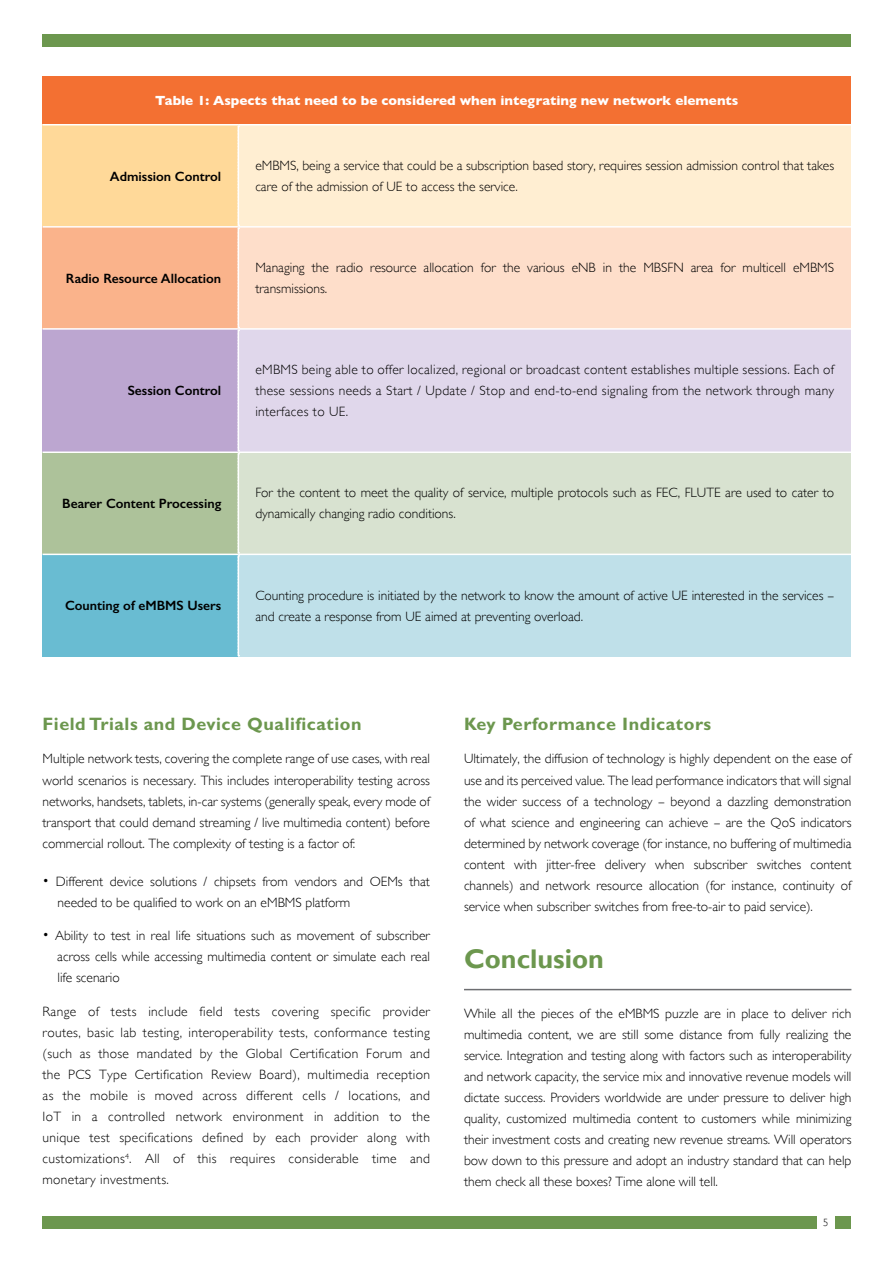
<style>
.page{position:relative;width:894px;height:1263px;background:#fff}
.page>*{position:absolute;margin:0;border:0;box-sizing:border-box;transform-origin:0 0}
.t1{font:700 27px "Gill Sans";color:#6c974e}
.t2{font:700 18px "Gill Sans Std";letter-spacing:.03em;color:#6c974e}
.t3{font:300 13.5px/21px "Gill Sans";color:#000;text-align:justify}
.t4{font:600 13.5px "Gill Sans";color:#000}
.t5{font:700 13.5px "Gill Sans";color:#fff}
.t6{font:300 10.5px "Gill Sans";color:#000}
</style>
<div class="page">
<div style="left:43px;top:34px;width:808px;height:13px;background:#6c974e"></div>
<div style="left:43px;top:1216px;width:808px;height:13px;background:#6c974e"></div>
<div style="left:817px;top:1216px;width:17px;height:13px;background:#fff"></div>
<div style="left:43px;top:77px;width:807px;height:48px;background:#f37032"></div>
<div style="left:43px;top:125px;width:195px;height:102px;background:#ffd999"></div>
<div style="left:238px;top:125px;width:612px;height:102px;background:#ffeed2"></div>
<div style="left:43px;top:227px;width:195px;height:102px;background:#fab38b"></div>
<div style="left:238px;top:227px;width:612px;height:102px;background:#fedeca"></div>
<div style="left:43px;top:329px;width:195px;height:123px;background:#bca6d0"></div>
<div style="left:238px;top:329px;width:612px;height:123px;background:#e0d7eb"></div>
<div style="left:43px;top:452px;width:195px;height:102px;background:#adc29a"></div>
<div style="left:238px;top:452px;width:612px;height:102px;background:#d8e2d0"></div>
<div style="left:43px;top:554px;width:195px;height:102px;background:#69bcd2"></div>
<div style="left:238px;top:554px;width:612px;height:102px;background:#bfe0e9"></div>
<hr style="left:43px;top:124px;width:195px;height:1px;background:#fff">
<hr style="left:238px;top:124px;width:612px;height:1px;background:#fff">
<hr style="left:43px;top:226px;width:195px;height:1px;background:#fff">
<hr style="left:238px;top:226px;width:612px;height:1px;background:#fff">
<hr style="left:43px;top:328px;width:195px;height:2px;background:#fff">
<hr style="left:238px;top:328px;width:612px;height:2px;background:#fff">
<hr style="left:43px;top:451px;width:195px;height:2px;background:#fff">
<hr style="left:238px;top:451px;width:612px;height:2px;background:#fff">
<hr style="left:43px;top:553px;width:195px;height:2px;background:#fff">
<hr style="left:238px;top:553px;width:612px;height:2px;background:#fff">
<svg style="left:237px;top:125px;width:2px;height:531px"></svg>
<hr style="left:464px;top:988px;width:387px;height:2px;background:#6d6e71">
<p class="t5" style="left:155px;top:90px;width:584px">Table 1: Aspects that need to be considered when integrating new network elements</p>
<p class="t4" style="left:110px;top:168px;width:113px">Admission Control</p>
<p class="t3" style="left:255px;top:155px;width:580px">eMBMS, being a service that could be a subscription based story, requires session admission control that takes care of the admission of UE to access the service.</p>
<p class="t4" style="left:66px;top:270px;width:157px">Radio Resource Allocation</p>
<p class="t3" style="left:255px;top:257px;width:580px">Managing the radio resource allocation for the various eNB in the MBSFN area for multicell eMBMS transmissions.</p>
<p class="t4" style="left:128px;top:383px;width:95px">Session Control</p>
<p class="t3" style="left:255px;top:359px;width:580px">eMBMS being able to offer localized, regional or broadcast content establishes multiple sessions. Each of these sessions needs a Start / Update / Stop and end-to-end signaling from the network through many interfaces to UE.</p>
<p class="t4" style="left:62px;top:495px;width:160px">Bearer Content Processing</p>
<p class="t3" style="left:255px;top:482px;width:580px">For the content to meet the quality of service, multiple protocols such as FEC, FLUTE are used to cater to dynamically changing radio conditions.</p>
<p class="t4" style="left:65px;top:597px;width:158px">Counting of eMBMS Users</p>
<p class="t3" style="left:255px;top:584px;width:580px">Counting procedure is initiated by the network to know the amount of active UE interested in the services – and create a response from UE aimed at preventing overload.</p>
<h2 class="t2" style="left:43px;top:713px;width:320px">Field Trials and Device Qualification</h2>
<p class="t3" style="left:43px;top:748px;width:389px">Multiple network tests, covering the complete range of use cases, with real world scenarios is necessary. This includes interoperability testing across networks, handsets, tablets, in-car systems (generally speak, every mode of transport that could demand streaming / live multimedia content) before commercial rollout. The complexity of testing is a factor of:</p>
<p class="t3" style="left:58px;top:870px;width:374px;text-indent:-15px">• Different device solutions / chipsets from vendors and OEMs that needed to be qualified to work on an eMBMS platform</p>
<p class="t3" style="left:57px;top:925px;width:374px;text-indent:-15px">• Ability to test in real life situations such as movement of subscriber across cells while accessing multimedia content or simulate each real life scenario</p>
<p class="t3" style="left:43px;top:1001px;width:389px">Range of tests include field tests covering specific provider routes, basic lab testing, interoperability tests, conformance testing (such as those mandated by the Global Certification Forum and the PCS Type Certification Review Board), multimedia reception as the mobile is moved across different cells / locations, and IoT in a controlled network environment in addition to the unique test specifications defined by each provider along with customizations<sup>4</sup>. All of this requires considerable time and monetary investments.</p>
<h2 class="t2" style="left:464px;top:713px;width:249px">Key Performance Indicators</h2>
<p class="t3" style="left:464px;top:748px;width:389px">Ultimately, the diffusion of technology is highly dependent on the ease of use and its perceived value. The lead performance indicators that will signal the wider success of a technology – beyond a dazzling demonstration of what science and engineering can achieve – are the QoS indicators determined by network coverage (for instance, no buffering of multimedia content with jitter-free delivery when subscriber switches content channels) and network resource allocation (for instance, continuity of service when subscriber switches from free-to-air to paid service).</p>
<h1 class="t1" style="left:464px;top:942px;width:141px">Conclusion</h1>
<p class="t3" style="left:464px;top:1003px;width:389px">While all the pieces of the eMBMS puzzle are in place to deliver rich multimedia content, we are still some distance from fully realizing the service. Integration and testing along with factors such as interoperability and network capacity, the service mix and innovative revenue models will dictate success. Providers worldwide are under pressure to deliver high quality, customized multimedia content to customers while minimizing their investment costs and creating new revenue streams. Will operators bow down to this pressure and adopt an industry standard that can help them check all these boxes? Time alone will tell.</p>
<p class="t6" style="left:823px;top:1216px;width:7px">5</p>
</div>
